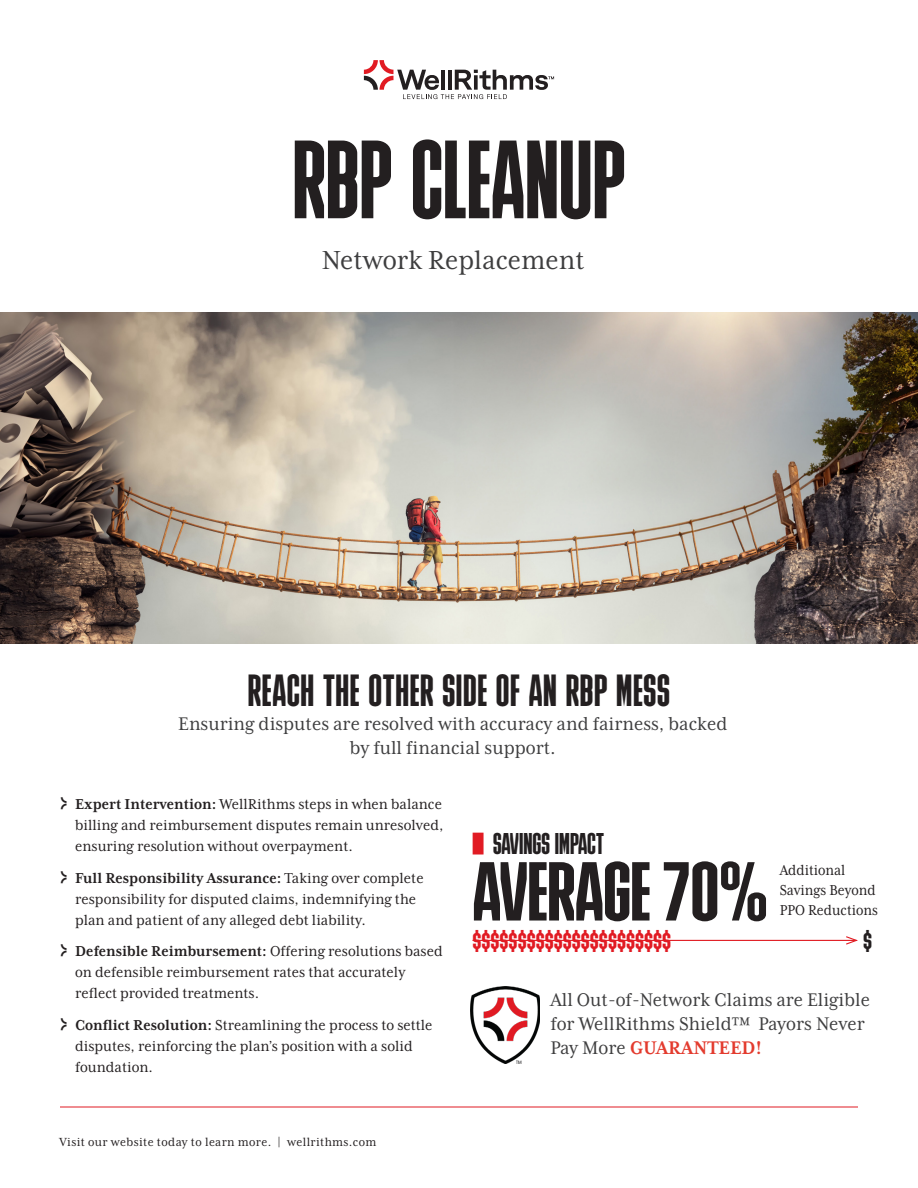
<style>
.page{position:relative;width:918px;height:1188px;background:#fff}
.page>*{position:absolute;margin:0;border:0;box-sizing:border-box;transform-origin:0 0}
.Title_74_60{font:111px "Bulevar";color:#231f20}
.t1{font:83.4px "Bulevar";letter-spacing:-.01em;color:#231f20;scale:1.13 1}
.Subtitle_1_22_21{font:45px "Bulevar";letter-spacing:.015em;color:#231f20}
.Callout_9_10{font:31.5px "Bulevar";color:#e11b23}
.Callout_9_10-2{font:31.5px "Bulevar";color:#231f20}
.Title_Subhead_20_24{font:30px "Mrs Eaves XL Serif Nar OT";color:#3e3e3f}
.t2{font:30px "Bulevar";color:#231f20}
.Subtitle_1_body_copy_14_16{font:21px/24px "Mrs Eaves XL Serif Nar OT";color:#3e3e3f;text-align:center}
.Callout_9_10-3{font:16.5px/21px "Mrs Eaves XL Serif Nar OT";color:#231f20}
.Callout_9_10-4{font:16.5px/19.8px "Mrs Eaves XL Serif Nar OT";color:#231f20;scale:.95 1}
.t3{font:13.5px "Mrs Eaves XL Serif Nar OT";letter-spacing:.025em;color:#231f20}
.s1{font-weight:700}
.s2{font-weight:700;color:#e33b2e}
</style>
<div class="page">
<hr style="left:60px;top:1107px;width:798px;height:1px;background:#e11b23">
<svg style="left:364px;top:60px;width:190px;height:39px"></svg>
<img style="left:0;top:312px;width:918px;height:332px">
<hr style="left:472px;top:940px;width:384px;height:1px;background:#e11b23">
<svg style="left:845px;top:936px;width:13px;height:9px"></svg>
<img style="left:471px;top:986px;width:69px;height:77px">
<p class="Title_74_60" style="left:293px;top:118px;width:335px">RBP CLEANUP</p>
<p class="Title_Subhead_20_24" style="left:322px;top:244px;width:264px">Network Replacement</p>
<p class="Subtitle_1_22_21" style="left:248px;top:665px;width:424px">REACH THE OTHER SIDE OF AN RBP MESS</p>
<p class="Subtitle_1_body_copy_14_16" style="left:178px;top:712px;width:551px">Ensuring disputes are resolved with accuracy and fairness, backed by full financial support.</p>
<p class="Callout_9_10-3" style="left:75px;top:794px;width:370px;text-align:justify"><span class="s1">Expert Intervention:</span> WellRithms steps in when balance billing and reimbursement disputes remain unresolved, ensuring resolution without overpayment.</p>
<p class="Callout_9_10-3" style="left:75px;top:868px;width:350px"><span class="s1">Full Responsibility Assurance:</span> Taking over complete responsibility for disputed claims, indemnifying the plan and patient of any alleged debt liability.</p>
<p class="Callout_9_10-3" style="left:75px;top:941px;width:369px"><span class="s1">Defensible Reimbursement:</span> Offering resolutions based on defensible reimbursement rates that accurately reflect provided treatments.</p>
<p class="Callout_9_10-3" style="left:75px;top:1015px;width:359px"><span class="s1">Conflict Resolution:</span> Streamlining the process to settle disputes, reinforcing the plan’s position with a solid foundation.</p>
<p class="t3" style="left:60px;top:1135px;width:318px">Visit our website today to learn more. | wellrithms.com</p>
<p class="t2" style="left:493px;top:826px;width:112px">SAVINGS IMPACT</p>
<p class="t1" style="left:472px;top:845px;width:263px">AVERAGE70%</p>
<p class="Callout_9_10-4" style="left:780px;top:861px;width:71px">Additional</p>
<p class="Callout_9_10-4" style="left:780px;top:881px;width:105px">Savings Beyond<br>PPO Reductions</p>
<p class="Callout_9_10" style="left:472px;top:923px;width:200px">$$$$$$$$$$$$$$$$$$$$$$</p>
<p class="Callout_9_10-2" style="left:863px;top:923px;width:11px">$</p>
<p class="Subtitle_1_body_copy_14_16" style="left:550px;top:988px;width:321px;text-align:left">All Out-of-Network Claims are Eligible for WellRithms Shield™ Payors Never<br>Pay More <span class="s2">GUARANTEED!</span></p>
</div>
